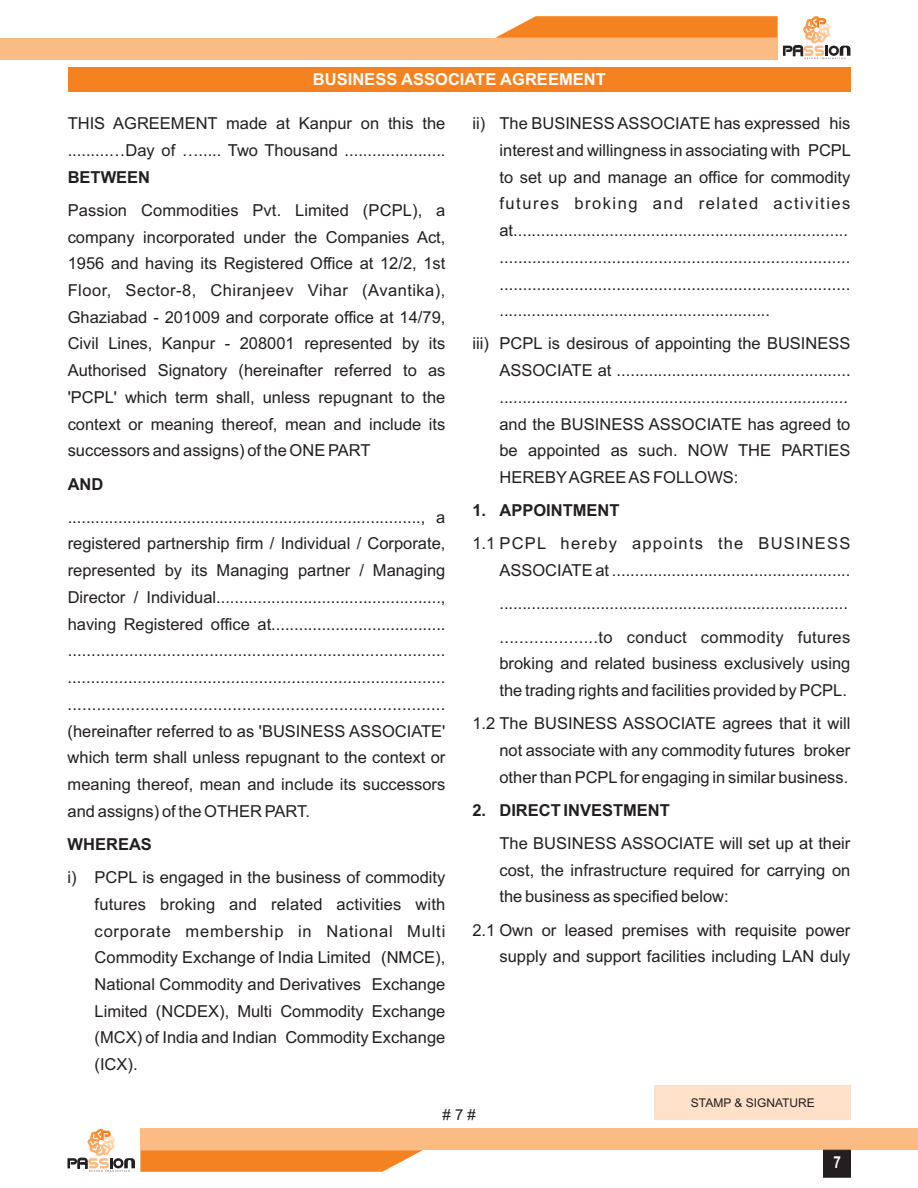
<style>
.page{position:relative;width:918px;height:1188px;background:#fff}
.page>*{position:absolute;margin:0;border:0;box-sizing:border-box;transform-origin:0 0}
.t1{font:16.5px/26.7px "Arial";color:#231f20;text-align:justify}
.t2{font:16.5px/33.2px "Arial";letter-spacing:.025em;color:#231f20}
.t3{font:16.5px/26.7px "Arial";letter-spacing:.075em;color:#231f20;text-align:right}
.t4{font:700 16.5px "Arial";color:#231f20}
.t5{font:700 16.5px "Arial";color:#fff}
.t6{font:700 16.5px "Arial Narrow";color:#fff}
.t7{font:15px "Arial";color:#231f20}
.t8{font:12px "Arial";color:#231f20}
</style>
<div class="page">
<div style="left:0;top:38px;width:778px;height:21px;background:#fbbb85"></div>
<svg style="left:495px;top:16px;width:355px;height:43px"></svg>
<div style="left:140px;top:1129px;width:778px;height:21px;background:#fbbb85"></div>
<svg style="left:67px;top:1129px;width:356px;height:43px"></svg>
<svg style="left:823px;top:1150px;width:28px;height:28px"></svg>
<div style="left:68px;top:67px;width:783px;height:25px;background:#f58220"></div>
<div style="left:654px;top:1086px;width:197px;height:34px;background:#fee1c8"></div>
<p class="t5" style="left:313px;top:73px;width:294px">BUSINESS ASSOCIATE AGREEMENT</p>
<p class="t1" style="left:68px;top:112px;width:379px">THIS AGREEMENT made at Kanpur on this the .........…Day of …..... Two Thousand ......................</p>
<p class="t4" style="left:68px;top:171px;width:84px">BETWEEN</p>
<p class="t1" style="left:68px;top:198px;width:379px">Passion Commodities Pvt. Limited (PCPL), a company incorporated under the Companies Act, 1956 and having its Registered Office at 12/2, 1st Floor, Sector-8, Chiranjeev Vihar (Avantika), Ghaziabad - 201009 and corporate office at 14/79, Civil Lines, Kanpur - 208001 represented by its Authorised Signatory (hereinafter referred to as 'PCPL' which term shall, unless repugnant to the context or meaning thereof, mean and include its successors and assigns) of the ONE PART</p>
<p class="t4" style="left:68px;top:478px;width:37px">AND</p>
<p class="t1" style="left:68px;top:505px;width:379px">............................................................................., a registered partnership firm / Individual / Corporate, represented by its Managing partner / Managing Director / Individual................................................., having Registered office at...................................... ................................................................................ ................................................................................. .............................................................................. (hereinafter referred to as 'BUSINESS ASSOCIATE' which term shall unless repugnant to the context or meaning thereof, mean and include its successors and assigns) of the OTHER PART.</p>
<p class="t4" style="left:68px;top:838px;width:86px">WHEREAS</p>
<p class="t1" style="left:95px;top:865px;width:352px;text-indent:-27px">i) PCPL is engaged in the business of commodity futures broking and related activities with corporate membership in National Multi Commodity Exchange of India Limited (NMCE), National Commodity and Derivatives Exchange Limited (NCDEX), Multi Commodity Exchange (MCX) of India and Indian Commodity Exchange (ICX).</p>
<p class="t7" style="left:443px;top:1109px;width:35px"># 7 #</p>
<p class="t1" style="left:499px;top:112px;width:353px;text-align:left;text-indent:-27px">ii) The BUSINESS ASSOCIATE has expressed his interest and willingness in associating with PCPL to set up and manage an office for commodity futures broking and related activities at......................................................................... ........................................................................... ........................................................................... ...........................................................</p>
<p class="t1" style="left:499px;top:332px;width:353px;text-align:left;text-indent:-27px">iii) PCPL is desirous of appointing the BUSINESS ASSOCIATE at ................................................... ............................................................................ and the BUSINESS ASSOCIATE has agreed to be appointed as such. NOW THE PARTIES HEREBYAGREE AS FOLLOWS:</p>
<p class="t4" style="left:472px;top:504px;width:149px">1. APPOINTMENT</p>
<p class="t3" style="left:472px;top:532px;width:379px">1.1 PCPL hereby appoints the BUSINESS<br>ASSOCIATE at ....................................................</p>
<p class="t2" style="left:499px;top:589px;width:352px">............................................................................ ....................to conduct commodity futures</p>
<p class="t1" style="left:499px;top:652px;width:352px">broking and related business exclusively using the trading rights and facilities provided by PCPL.</p>
<p class="t1" style="left:499px;top:712px;width:352px;text-indent:-27px">1.2 The BUSINESS ASSOCIATE agrees that it will not associate with any commodity futures broker other than PCPLfor engaging in similar business.</p>
<p class="t4" style="left:472px;top:804px;width:199px">2. DIRECT INVESTMENT</p>
<p class="t1" style="left:499px;top:831px;width:352px">The BUSINESS ASSOCIATE will set up at their cost, the infrastructure required for carrying on the business as specified below:</p>
<p class="t1" style="left:472px;top:918px;width:379px;text-align:right">2.1 Own or leased premises with requisite power supply and support facilities including LAN duly</p>
<p class="t8" style="left:691px;top:1098px;width:126px">STAMP &amp; SIGNATURE</p>
<p class="t6" style="left:833px;top:1156px;width:9px">7</p>
</div>
